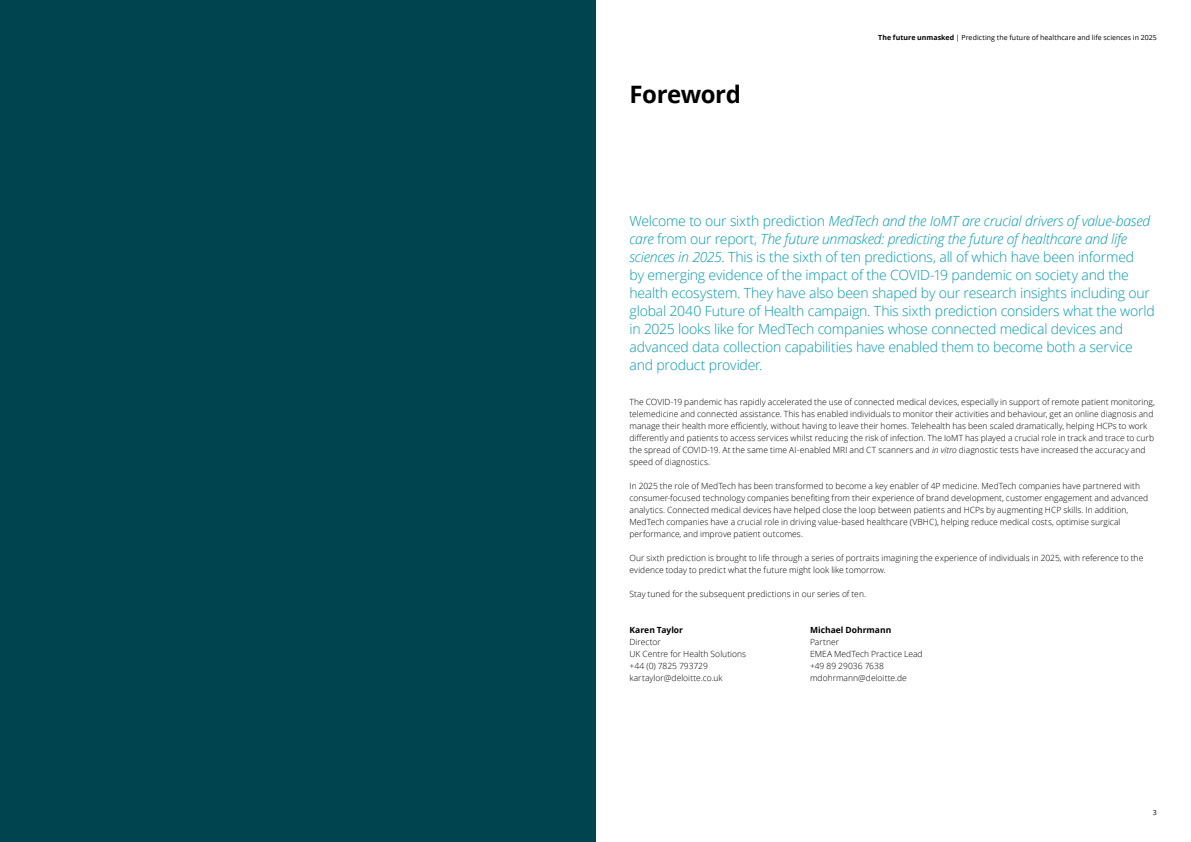
<style>
.page{position:relative;width:1191px;height:842px;background:#fff}
.page>*{position:absolute;margin:0;border:0;box-sizing:border-box;transform-origin:0 0}
.t1{font:700 24px "Open Sans";letter-spacing:-.02em;color:#000}
.t2{font:300 14px/18px "Open Sans";letter-spacing:-.015em;color:#0099b3}
.t3{font:300 8.5px/12px "Open Sans";letter-spacing:.005em;color:#000}
.t4{font:700 8.5px "Open Sans";color:#000}
.t5{font:7px "Open Sans";letter-spacing:.01em;color:#000}
.s1{font-weight:700}
.s2{font-style:italic}
</style>
<div class="page">
<div style="left:0;top:0;width:595px;height:842px;background:#00444f"></div>
<h1 class="t1" style="left:629px;top:78px;width:113px">Foreword</h1>
<p class="t5" style="left:878px;top:32px;width:280px"><span class="s1">The future unmasked</span> | Predicting the future of healthcare and life sciences in 2025</p>
<p class="t2" style="left:629px;top:212px;width:527px">Welcome to our sixth prediction <span class="s2">MedTech and the IoMT are crucial drivers of value‑based care</span> from our report, <span class="s2">The future unmasked: predicting the future of healthcare and life sciences in 2025</span>. This is the sixth of ten predictions, all of which have been informed<br>by emerging evidence of the impact of the COVID‑19 pandemic on society and the health ecosystem. They have also been shaped by our research insights including our global 2040 Future of Health campaign. This sixth prediction considers what the world in 2025 looks like for MedTech companies whose connected medical devices and advanced data collection capabilities have enabled them to become both a service and product provider.</p>
<p class="t3" style="left:629px;top:396px;width:527px">The COVID‑19 pandemic has rapidly accelerated the use of connected medical devices, especially in support of remote patient monitoring, telemedicine and connected assistance. This has enabled individuals to monitor their activities and behaviour, get an online diagnosis and manage their health more efficiently, without having to leave their homes. Telehealth has been scaled dramatically, helping HCPs to work differently and patients to access services whilst reducing the risk of infection. The IoMT has played a crucial role in track and trace to curb the spread of COVID‑19. At the same time AI‑enabled MRI and CT scanners and <span class="s2">in vitro</span> diagnostic tests have increased the accuracy and speed of diagnostics.</p>
<p class="t3" style="left:629px;top:480px;width:520px">In 2025 the role of MedTech has been transformed to become a key enabler of 4P medicine. MedTech companies have partnered with consumer‑focused technology companies benefiting from their experience of brand development, customer engagement and advanced analytics. Connected medical devices have helped close the loop between patients and HCPs by augmenting HCP skills. In addition, MedTech companies have a crucial role in driving value‑based healthcare (VBHC), helping reduce medical costs, optimise surgical performance, and improve patient outcomes.</p>
<p class="t3" style="left:629px;top:552px;width:515px">Our sixth prediction is brought to life through a series of portraits imagining the experience of individuals in 2025, with reference to the evidence today to predict what the future might look like tomorrow.</p>
<p class="t3" style="left:629px;top:588px;width:238px">Stay tuned for the subsequent predictions in our series of ten.</p>
<p class="t4" style="left:629px;top:624px;width:55px">Karen Taylor</p>
<p class="t3" style="left:629px;top:636px;width:118px">Director<br>UK Centre for Health Solutions +44 (0) 7825 793729 kartaylor@deloitte.co.uk</p>
<p class="t4" style="left:810px;top:624px;width:83px">Michael Dohrmann</p>
<p class="t3" style="left:810px;top:636px;width:114px">Partner<br>EMEA MedTech Practice Lead +49 89 29036 7638 mdohrmann@deloitte.de</p>
<p class="t5" style="left:1153px;top:807px;width:6px">3</p>
</div>
